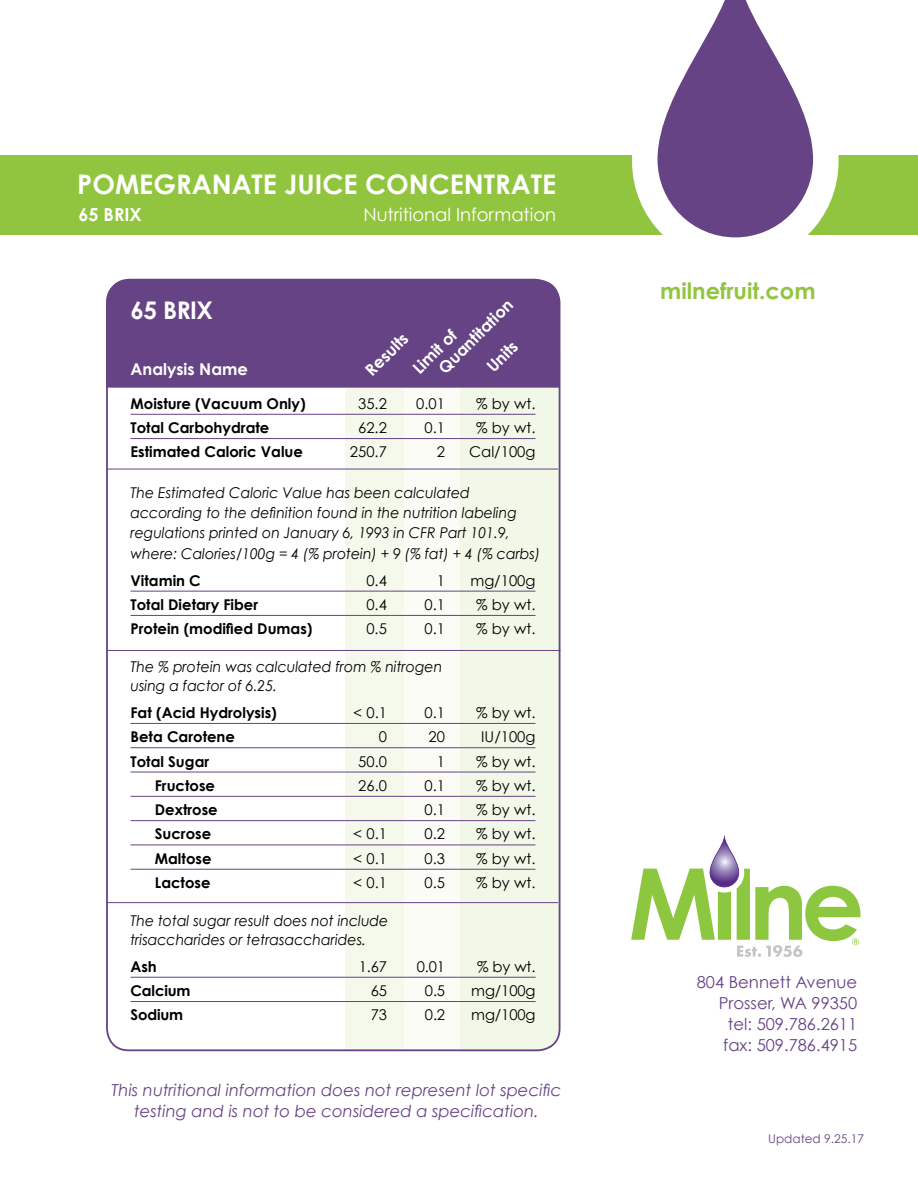
<style>
.page{position:relative;width:918px;height:1188px;background:#fff}
.page>*{position:absolute;margin:0;border:0;box-sizing:border-box;transform-origin:0 0}
.t1{font:700 27px "Century Gothic";color:#fff}
.t2{font:700 24.3px "Century Gothic";letter-spacing:-.02em;color:#fff}
.t3{font:700 22.5px "Century Gothic";color:#92c53f}
.t4{font:18px "Century Gothic";color:#fff}
.t5{font:700 18px "Century Gothic";color:#fff}
.t6{font:italic 16.5px/21px "Century Gothic";color:#664384;text-align:center}
.t7{font:16.5px/21px "Century Gothic";color:#664384;text-align:right}
.t8{font:700 16.35px/18.1px "Century Gothic";color:#fff}
.t9{font:italic 14.85px/20.2px "Century Gothic";color:#000;scale:.95 1}
.t10{font:14.85px "Century Gothic";color:#000}
.t11{font:700 14.85px "Century Gothic";color:#000}
.t12{font:12px "Century Gothic";color:#664384}
</style>
<div class="page">
<svg style="left:631px;top:836px;width:229px;height:121px"></svg>
<div style="left:460px;top:388px;width:100px;height:663px;background:#f2f8e8"></div>
<div style="left:345px;top:375px;width:60px;height:675px;background:#f4f9ec"></div>
<div style="left:404px;top:374px;width:55px;height:676px;background:#fafcf5"></div>
<div style="left:106px;top:279px;width:453px;height:109px;background:#664384"></div>
<hr style="left:131px;top:414px;width:405px;height:1px;background:#664384">
<hr style="left:131px;top:438px;width:405px;height:1px;background:#664384">
<hr style="left:131px;top:591px;width:405px;height:1px;background:#664384">
<hr style="left:131px;top:615px;width:405px;height:1px;background:#664384">
<hr style="left:131px;top:723px;width:405px;height:1px;background:#664384">
<hr style="left:131px;top:747px;width:405px;height:1px;background:#664384">
<hr style="left:131px;top:772px;width:405px;height:1px;background:#664384">
<hr style="left:131px;top:796px;width:405px;height:1px;background:#664384">
<hr style="left:131px;top:820px;width:405px;height:1px;background:#664384">
<hr style="left:131px;top:845px;width:405px;height:1px;background:#664384">
<hr style="left:131px;top:869px;width:405px;height:1px;background:#664384">
<hr style="left:131px;top:977px;width:405px;height:1px;background:#664384">
<hr style="left:131px;top:1001px;width:405px;height:1px;background:#664384">
<hr style="left:107px;top:469px;width:451px;height:1px;background:#664384">
<hr style="left:107px;top:650px;width:453px;height:1px;background:#664384">
<hr style="left:107px;top:902px;width:451px;height:1px;background:#664384">
<div style="left:0;top:155px;width:918px;height:80px;background:#92c53f"></div>
<svg style="left:632px;top:151px;width:207px;height:87px;fill:#fff"></svg>
<svg style="left:658px;top:0;width:155px;height:237px"></svg>
<h1 class="t1" style="left:77px;top:167px;width:480px">POMEGRANATE JUICE CONCENTRATE</h1>
<p class="t5" style="left:78px;top:203px;width:65px">65 BRIX</p>
<p class="t4" style="left:363px;top:203px;width:194px">Nutritional Information</p>
<p class="t8" style="left:422px;top:351px;width:99px;text-indent:-18px;rotate:-45deg">Limit of<br>Quantitation</p>
<h2 class="t2" style="left:131px;top:295px;width:84px">65 BRIX</h2>
<p class="t8" style="left:361px;top:366px;width:54px;rotate:-45deg">Results</p>
<p class="t8" style="left:483px;top:362px;width:38px;rotate:-45deg">Units</p>
<p class="t8" style="left:131px;top:360px;width:119px">Analysis Name</p>
<p class="t11" style="left:131px;top:394px;width:177px">Moisture (Vacuum Only)</p>
<p class="t10" style="left:358px;top:394px;width:30px">35.2</p>
<p class="t10" style="left:416px;top:394px;width:30px">0.01</p>
<p class="t10" style="left:476px;top:394px;width:61px">% by wt.</p>
<p class="t11" style="left:131px;top:418px;width:140px">Total Carbohydrate</p>
<p class="t10" style="left:358px;top:419px;width:30px">62.2</p>
<p class="t10" style="left:424px;top:419px;width:22px">0.1</p>
<p class="t10" style="left:476px;top:419px;width:61px">% by wt.</p>
<p class="t11" style="left:131px;top:443px;width:174px">Estimated Caloric Value</p>
<p class="t10" style="left:350px;top:443px;width:39px">250.7</p>
<p class="t10" style="left:437px;top:443px;width:10px">2</p>
<p class="t10" style="left:469px;top:443px;width:68px">Cal/100g</p>
<p class="t9" style="left:131px;top:482px;width:433px">The Estimated Caloric Value has been calculated according to the definition found in the nutrition labeling regulations printed on January 6, 1993 in CFR Part 101.9, where: Calories/100g = 4 (% protein) + 9 (% fat) + 4 (% carbs)</p>
<p class="t11" style="left:131px;top:571px;width:72px">Vitamin C</p>
<p class="t10" style="left:366px;top:571px;width:22px">0.4</p>
<p class="t10" style="left:437px;top:571px;width:10px">1</p>
<p class="t10" style="left:470px;top:571px;width:67px">mg/100g</p>
<p class="t11" style="left:131px;top:595px;width:129px">Total Dietary Fiber</p>
<p class="t10" style="left:366px;top:596px;width:22px">0.4</p>
<p class="t10" style="left:424px;top:596px;width:22px">0.1</p>
<p class="t10" style="left:476px;top:596px;width:61px">% by wt.</p>
<p class="t11" style="left:131px;top:620px;width:184px">Protein (modified Dumas)</p>
<p class="t10" style="left:366px;top:620px;width:22px">0.5</p>
<p class="t10" style="left:424px;top:620px;width:22px">0.1</p>
<p class="t10" style="left:476px;top:620px;width:61px">% by wt.</p>
<p class="t9" style="left:131px;top:657px;width:330px;line-height:18.9px">The % protein was calculated from % nitrogen using a factor of 6.25.</p>
<p class="t11" style="left:131px;top:703px;width:148px">Fat (Acid Hydrolysis)</p>
<p class="t10" style="left:353px;top:704px;width:35px">&lt; 0.1</p>
<p class="t10" style="left:424px;top:704px;width:22px">0.1</p>
<p class="t10" style="left:476px;top:704px;width:61px">% by wt.</p>
<p class="t11" style="left:131px;top:728px;width:106px">Beta Carotene</p>
<p class="t10" style="left:379px;top:728px;width:10px">0</p>
<p class="t10" style="left:429px;top:728px;width:18px">20</p>
<p class="t10" style="left:481px;top:728px;width:56px">IU/100g</p>
<p class="t11" style="left:131px;top:752px;width:80px">Total Sugar</p>
<p class="t10" style="left:358px;top:752px;width:30px">50.0</p>
<p class="t10" style="left:437px;top:752px;width:10px">1</p>
<p class="t10" style="left:476px;top:752px;width:61px">% by wt.</p>
<p class="t11" style="left:155px;top:776px;width:62px">Fructose</p>
<p class="t10" style="left:358px;top:776px;width:30px">26.0</p>
<p class="t10" style="left:424px;top:776px;width:22px">0.1</p>
<p class="t10" style="left:476px;top:776px;width:61px">% by wt.</p>
<p class="t11" style="left:155px;top:800px;width:64px">Dextrose</p>
<p class="t10" style="left:424px;top:801px;width:22px">0.1</p>
<p class="t10" style="left:476px;top:801px;width:61px">% by wt.</p>
<p class="t11" style="left:155px;top:825px;width:58px">Sucrose</p>
<p class="t10" style="left:353px;top:825px;width:35px">&lt; 0.1</p>
<p class="t10" style="left:424px;top:825px;width:22px">0.2</p>
<p class="t10" style="left:476px;top:825px;width:61px">% by wt.</p>
<p class="t11" style="left:155px;top:849px;width:58px">Maltose</p>
<p class="t10" style="left:353px;top:849px;width:35px">&lt; 0.1</p>
<p class="t10" style="left:424px;top:849px;width:22px">0.3</p>
<p class="t10" style="left:476px;top:849px;width:61px">% by wt.</p>
<p class="t11" style="left:155px;top:873px;width:57px">Lactose</p>
<p class="t10" style="left:353px;top:874px;width:35px">&lt; 0.1</p>
<p class="t10" style="left:424px;top:874px;width:22px">0.5</p>
<p class="t10" style="left:476px;top:874px;width:61px">% by wt.</p>
<p class="t9" style="left:131px;top:911px;width:273px;line-height:18.9px">The total sugar result does not include trisaccharides or tetrasaccharides.</p>
<p class="t11" style="left:131px;top:957px;width:28px">Ash</p>
<p class="t10" style="left:359px;top:957px;width:30px">1.67</p>
<p class="t10" style="left:417px;top:957px;width:30px">0.01</p>
<p class="t10" style="left:477px;top:957px;width:60px">% by wt.</p>
<p class="t11" style="left:131px;top:981px;width:61px">Calcium</p>
<p class="t10" style="left:371px;top:982px;width:18px">65</p>
<p class="t10" style="left:425px;top:982px;width:22px">0.5</p>
<p class="t10" style="left:471px;top:982px;width:66px">mg/100g</p>
<p class="t11" style="left:131px;top:1006px;width:54px">Sodium</p>
<p class="t10" style="left:371px;top:1006px;width:18px">73</p>
<p class="t10" style="left:425px;top:1006px;width:22px">0.2</p>
<p class="t10" style="left:471px;top:1006px;width:66px">mg/100g</p>
<p class="t6" style="left:112px;top:1080px;width:451px">This nutritional information does not represent lot specific testing and is not to be considered a specification.</p>
<h3 class="t3" style="left:660px;top:276px;width:157px">milnefruit.com</h3>
<p class="t7" style="left:697px;top:971px;width:162px">804 Bennett Avenue<br>Prosser, WA 99350 tel: 509.786.2611 fax: 509.786.4915</p>
<p class="t12" style="left:768px;top:1131px;width:97px">Updated 9.25.17</p>
</div>
